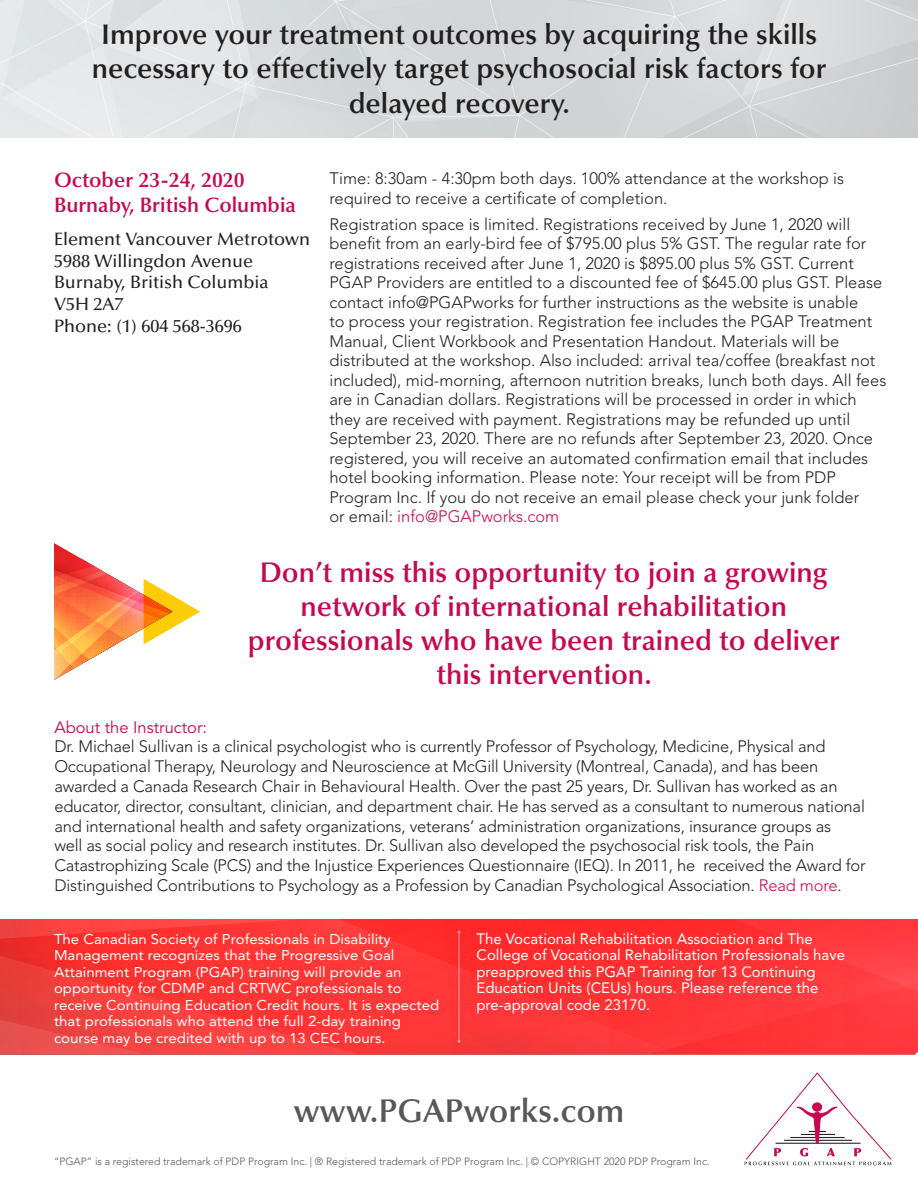
<style>
.page{position:relative;width:918px;height:1188px;background:#fff}
.page>*{position:absolute;margin:0;border:0;box-sizing:border-box;transform-origin:0 0}
.t1{font:600 33px "Optima";color:#57585a}
.t2{font:600 28.5px/34.2px "Optima";color:#c70851;text-align:center}
.t3{font:600 28.5px/34.2px "Optima";color:#231f20;text-align:center}
.t4{font:600 21px/25.2px "Optima";color:#c70851}
.t5{font:500 18px/21.6px "Optima";color:#231f20}
.t6{font:300 16.5px/19.5px "Avenir";color:#231f20}
.t7{font:15px/16.5px "Avenir";color:#fff}
.t8{font:14.1px/16.5px "Avenir";color:#fff;scale:1.06 1}
.t9{font:300 10.5px "Avenir";color:#57585a}
.s1{color:#c70851}
.s2{font-weight:400;color:#c70851}
</style>
<div class="page">
<svg style="left:745px;top:1072px;width:147px;height:93px"></svg>
<svg style="left:0;top:0;width:918px;height:137px;background:#d8dcdd"></svg>
<svg style="left:54px;top:543px;width:146px;height:137px"></svg>
<svg style="left:0;top:919px;width:311px;height:19px;background:#fc3c3b"></svg>
<svg style="left:311px;top:919px;width:607px;height:136px;background:#fe3437"></svg>
<svg style="left:0;top:938px;width:607px;height:117px;background:#fa3837"></svg>
<hr style="left:459px;top:932px;width:1px;height:109px;background:#fff">
<p class="t3" style="left:92px;top:18px;width:736px">Improve your treatment outcomes by acquiring the skills necessary to effectively target psychosocial risk factors for delayed recovery.</p>
<p class="t4" style="left:54px;top:168px;width:244px">October 23-24, 2020<br>Burnaby, British Columbia</p>
<p class="t5" style="left:54px;top:229px;width:258px">Element Vancouver Metrotown<br>5988 Willingdon Avenue<br>Burnaby, British Columbia<br>V5H 2A7<br>Phone: (1) 604 568-3696</p>
<p class="t6" style="left:329px;top:169px;width:516px">Time: 8:30am - 4:30pm both days. 100% attendance at the workshop is required to receive a certificate of completion.</p>
<p class="t6" style="left:329px;top:214px;width:558px">Registration space is limited. Registrations received by June 1, 2020 will benefit from an early-bird fee of $795.00 plus 5% GST. The regular rate for registrations received after June 1, 2020 is $895.00 plus 5% GST. Current PGAP Providers are entitled to a discounted fee of $645.00 plus GST. Please contact info@PGAPworks for further instructions as the website is unable<br>to process your registration. Registration fee includes the PGAP Treatment Manual, Client Workbook and Presentation Handout. Materials will be distributed at the workshop. Also included: arrival tea/coffee (breakfast not included), mid-morning, afternoon nutrition breaks, lunch both days. All fees are in Canadian dollars. Registrations will be processed in order in which they are received with payment. Registrations may be refunded up until September 23, 2020. There are no refunds after September 23, 2020. Once registered, you will receive an automated confirmation email that includes hotel booking information. Please note: Your receipt will be from PDP Program Inc. If you do not receive an email please check your junk folder<br>or email: <span class="s1">info@PGAPworks.com</span></p>
<p class="t2" style="left:248px;top:555px;width:593px">Don’t miss this opportunity to join a growing network of international rehabilitation professionals who have been trained to deliver this intervention.</p>
<p class="t6" style="left:54px;top:717px;width:813px"><span class="s2">About the Instructor:<br></span>Dr. Michael Sullivan is a clinical psychologist who is currently Professor of Psychology, Medicine, Physical and Occupational Therapy, Neurology and Neuroscience at McGill University (Montreal, Canada), and has been awarded a Canada Research Chair in Behavioural Health. Over the past 25 years, Dr. Sullivan has worked as an educator, director, consultant, clinician, and department chair. He has served as a consultant to numerous national and international health and safety organizations, veterans’ administration organizations, insurance groups as<br>well as social policy and research institutes. Dr. Sullivan also developed the psychosocial risk tools, the Pain Catastrophizing Scale (PCS) and the Injustice Experiences Questionnaire (IEQ). In 2011, he received the Award for Distinguished Contributions to Psychology as a Profession by Canadian Psychological Association. <span class="s1">Read more</span>.</p>
<p class="t8" style="left:54px;top:931px;width:365px">The Canadian Society of Professionals in Disability Management recognizes that the Progressive Goal Attainment Program (PGAP) training will provide an opportunity for CDMP and CRTWC professionals to receive Continuing Education Credit hours. It is expected that professionals who attend the full 2-day training course may be credited with up to 13 CEC hours.</p>
<p class="t7" style="left:476px;top:930px;width:370px">The Vocational Rehabilitation Association and The College of Vocational Rehabilitation Professionals have preapproved this PGAP Training for 13 Continuing Education Units (CEUs) hours. Please reference the pre-approval code 23170.</p>
<p class="t1" style="left:293px;top:1091px;width:333px">www.PGAPworks.com</p>
<p class="t9" style="left:54px;top:1155px;width:657px">“PGAP” is a registered trademark of PDP Program Inc. | ® Registered trademark of PDP Program Inc. | © COPYRIGHT 2020 PDP Program Inc.</p>
</div>
